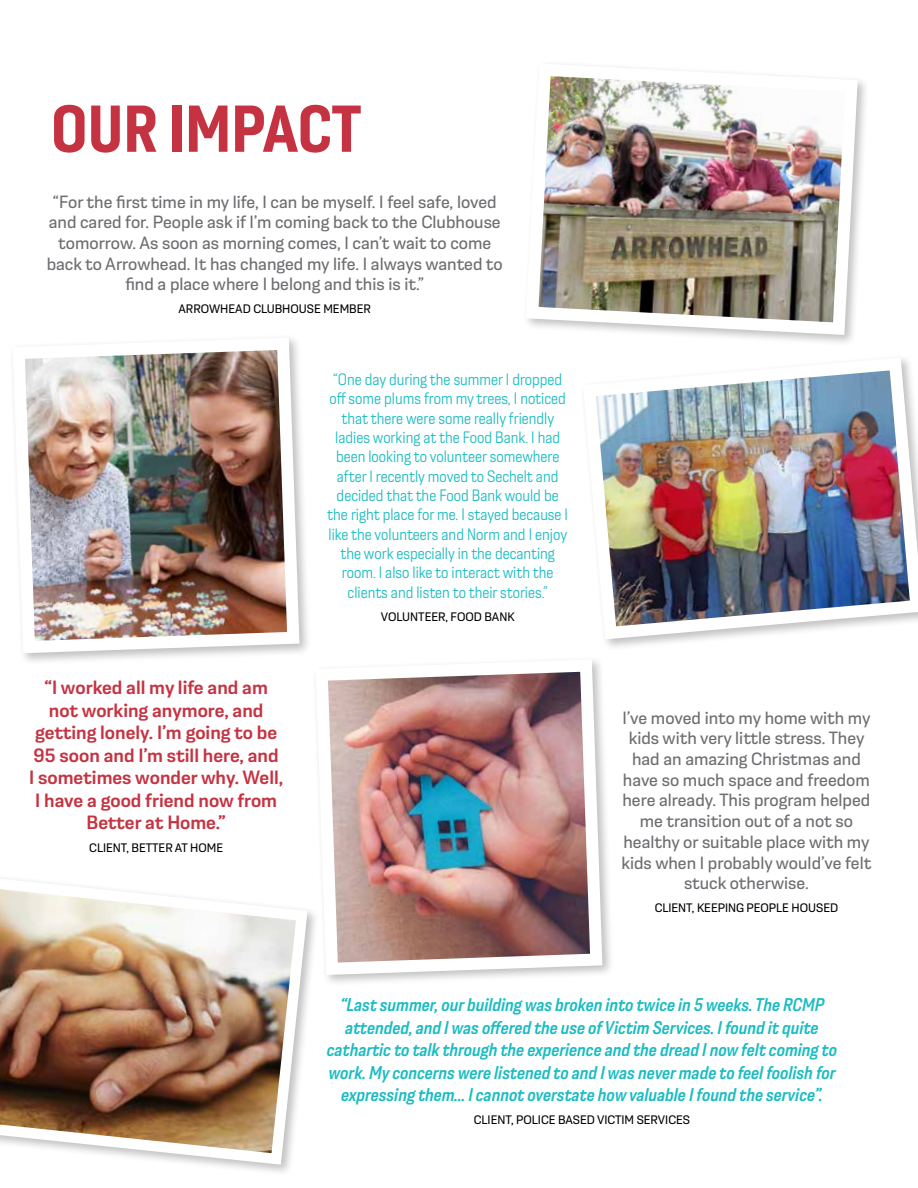
<style>
.page{position:relative;width:918px;height:1188px;background:#fff}
.page>*{position:absolute;margin:0;border:0;box-sizing:border-box;transform-origin:0 0}
.t1{font:700 condensed 64.5px "Moderna Sans";color:#c53342}
.t2{font:500 18.75px/22.5px "Moderna Sans";color:#c53342;text-align:center}
.t3{font:italic 500 condensed 18px/22.5px "Moderna Sans";color:#1abcc1;text-align:center}
.t4{font:17.25px/20.7px "Moderna Sans";color:#6d6e71;text-align:center}
.t5{font:300 condensed 16.2px/19.4px "Moderna Sans";color:#1abcc1;text-align:center}
.t6{font:12px "Moderna Sans";color:#000}
</style>
<div class="page">
<img style="left:527px;top:76px;width:337px;height:265px">
<img style="left:24px;top:338px;width:282px;height:321px">
<img style="left:327px;top:660px;width:282px;height:321px">
<img style="left:596px;top:358px;width:322px;height:288px">
<img style="left:0;top:878px;width:313px;height:292px">
<h1 class="t1" style="left:51px;top:89px;width:312px">OUR IMPACT</h1>
<p class="t4" style="left:47px;top:191px;width:458px">“For the first time in my life, I can be myself. I feel safe, loved and cared for. People ask if I’m coming back to the Clubhouse tomorrow. As soon as morning comes, I can’t wait to come back to Arrowhead. It has changed my life. I always wanted to find a place where I belong and this is it.”</p>
<p class="t6" style="left:179px;top:302px;width:194px">ARROWHEAD CLUBHOUSE MEMBER</p>
<p class="t2" style="left:29px;top:677px;width:256px">“I worked all my life and am not working anymore, and getting lonely. I’m going to be<br>95 soon and I’m still here, and<br>I sometimes wonder why. Well,<br>I have a good friend now from<br>Better at Home.”</p>
<p class="t6" style="left:89px;top:841px;width:135px">CLIENT, BETTER AT HOME</p>
<p class="t5" style="left:327px;top:369px;width:242px">“One day during the summer I dropped off some plums from my trees, I noticed that there were some really friendly ladies working at the Food Bank. I had been looking to volunteer somewhere after I recently moved to Sechelt and decided that the Food Bank would be the right place for me. I stayed because I like the volunteers and Norm and I enjoy the work especially in the decanting room. I also like to interact with the clients and listen to their stories.”</p>
<p class="t6" style="left:381px;top:609px;width:135px">VOLUNTEER, FOOD BANK</p>
<p class="t4" style="left:621px;top:707px;width:251px">I’ve moved into my home with my kids with very little stress. They had an amazing Christmas and have so much space and freedom here already. This program helped me transition out of a not so healthy or suitable place with my kids when I probably would’ve felt stuck otherwise.</p>
<p class="t6" style="left:655px;top:901px;width:185px">CLIENT, KEEPING PEOPLE HOUSED</p>
<p class="t3" style="left:327px;top:994px;width:512px">“Last summer, our building was broken into twice in 5 weeks. The RCMP attended, and I was offered the use of Victim Services. I found it quite cathartic to talk through the experience and the dread I now felt coming to work. My concerns were listened to and I was never made to feel foolish for expressing them... I cannot overstate how valuable I found the service”.</p>
<p class="t6" style="left:474px;top:1113px;width:218px">CLIENT, POLICE BASED VICTIM SERVICES</p>
</div>
